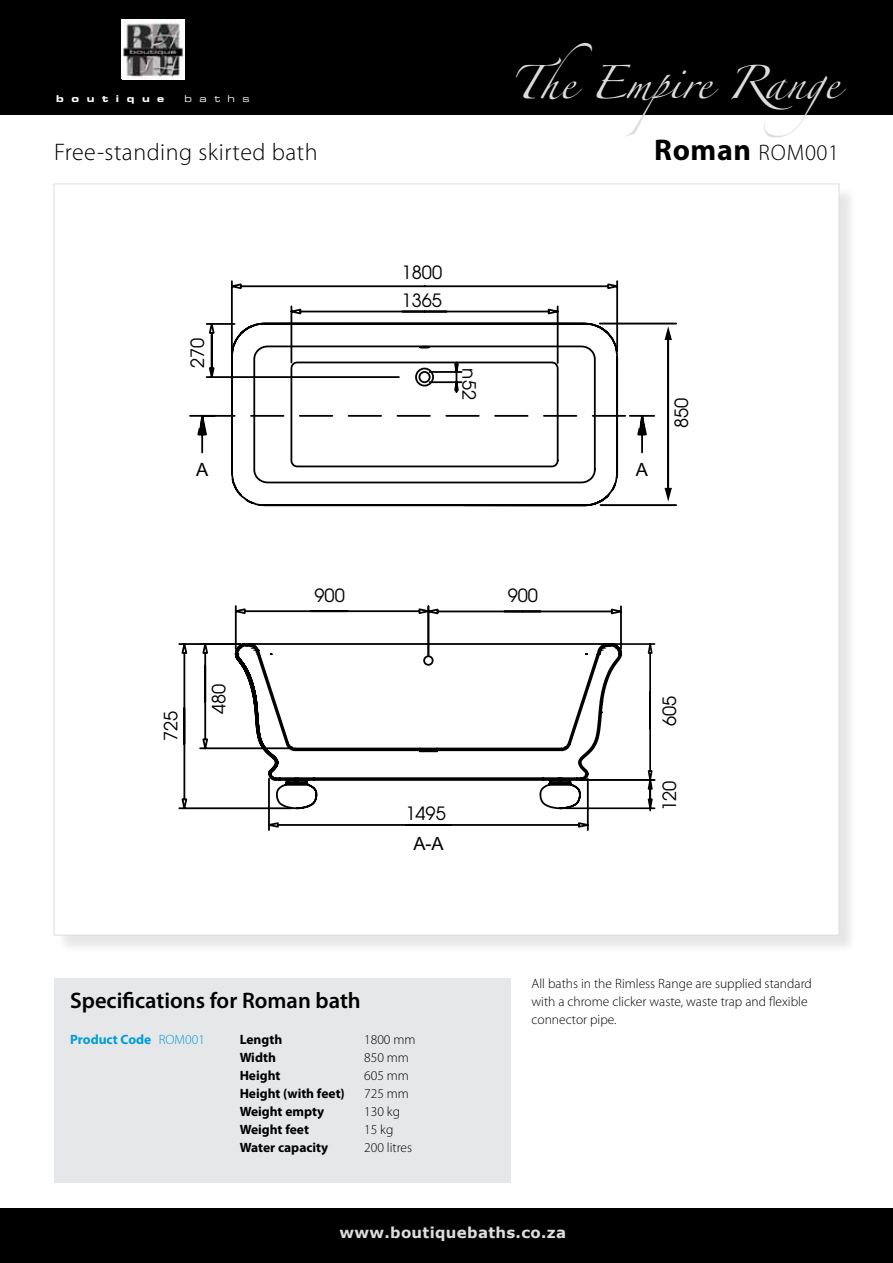
<style>
.page{position:relative;width:893px;height:1263px;background:#fff}
.page>*{position:absolute;margin:0;border:0;box-sizing:border-box;transform-origin:0 0}
.t1{font:30px "Zapfino";color:#dcddde}
.t2{font:300 24px "Myriad Pro";letter-spacing:.02em;color:#000}
.t3{font:600 22.5px "Myriad Pro";color:#000}
.t4{font:300 22.5px "Myriad Pro";letter-spacing:.03em;color:#000}
.t5{font:18.3px "Avant Garde";color:#000}
.t6{font:18.3px "Arial";color:#000}
.t7{font:700 15px "Verdana";letter-spacing:.02em;color:#dcddde}
.t8{font:300 13.5px/18px "Myriad Pro";color:#000}
.t9{font:700 13.5px "Myriad Pro";color:#000}
.t10{font:700 13.5px "Myriad Pro";color:#009dd8}
.t11{font:9.45px "Eurostile Bold Extended Two";letter-spacing:.8em;color:#fff}
.t12{font:9.45px "Eurostile Extended Two";letter-spacing:.8em;color:#fff}
.s1{font-weight:700;font-size:30px}
.s2{font-weight:300}
</style>
<div class="page">
<div style="left:54px;top:978px;width:456px;height:204px;background:#e6e7e8"></div>
<div style="left:0;top:1209px;width:893px;height:54px;background:#000"></div>
<div style="left:0;top:0;width:893px;height:115px;background:#000"></div>
<div style="left:122px;top:20px;width:63px;height:60px;background:#fff"></div>
<img style="left:122px;top:20px;width:62px;height:59px">
<div style="left:56px;top:186px;width:802px;height:768px;background:#000;opacity:.1"></div>
<div style="left:54px;top:184px;width:785px;height:751px;background:#fff;border:1px solid #dcddde"></div>
<svg style="left:231px;top:394px;width:388px;height:113px"></svg>
<svg style="left:205px;top:280px;width:414px;height:114px"></svg>
<svg style="left:189px;top:414px;width:467px;height:40px"></svg>
<svg style="left:178px;top:605px;width:478px;height:226px"></svg>
<hr style="left:600px;top:323px;width:76px;height:1px;background:#000">
<hr style="left:600px;top:504px;width:76px;height:2px;background:#000">
<hr style="left:667px;top:337px;width:2px;height:153px;background:#000">
<svg style="left:664px;top:326px;width:8px;height:14px"></svg>
<svg style="left:664px;top:488px;width:8px;height:14px"></svg>
<p class="t11" style="left:56px;top:92px;width:110px">boutique</p>
<p class="t12" style="left:185px;top:92px;width:67px">baths</p>
<h2 class="t2" style="left:54px;top:138px;width:265px">Free-standing skirted bath</h2>
<h3 class="t5" style="left:186px;top:368px;width:32px;rotate:-90deg">270</h3>
<h1 class="t1" style="left:510px;top:70px;width:360px">The Empire Range</h1>
<h3 class="t4" style="left:654px;top:139px;width:186px"><span class="s1">Roman</span> ROM001</h3>
<h3 class="t5" style="left:402px;top:261px;width:42px">1800</h3>
<h3 class="t5" style="left:402px;top:289px;width:42px">1365</h3>
<h3 class="t5" style="left:480px;top:367px;width:34px;rotate:90deg">n52</h3>
<h3 class="t5" style="left:670px;top:428px;width:32px;rotate:-90deg">850</h3>
<h3 class="t6" style="left:196px;top:459px;width:14px">A</h3>
<h3 class="t6" style="left:636px;top:459px;width:14px">A</h3>
<h3 class="t5" style="left:159px;top:741px;width:32px;rotate:-90deg">725</h3>
<h3 class="t5" style="left:207px;top:714px;width:32px;rotate:-90deg">480</h3>
<h3 class="t5" style="left:314px;top:584px;width:32px">900</h3>
<h3 class="t5" style="left:508px;top:584px;width:32px">900</h3>
<h3 class="t5" style="left:405px;top:802px;width:42px">1495</h3>
<h3 class="t6" style="left:413px;top:833px;width:32px">A-A</h3>
<h3 class="t5" style="left:658px;top:726px;width:32px;rotate:-90deg">605</h3>
<h3 class="t5" style="left:658px;top:811px;width:32px;rotate:-90deg">120</h3>
<h3 class="t3" style="left:70px;top:986px;width:292px">Specifications for Roman bath</h3>
<p class="t10" style="left:70px;top:1030px;width:136px">Product Code <span class="s2">ROM001</span></p>
<p class="t9" style="left:240px;top:1030px;width:44px">Length</p>
<p class="t8" style="left:364px;top:1030px;width:53px">1800 mm</p>
<p class="t9" style="left:240px;top:1048px;width:38px">Width</p>
<p class="t8" style="left:364px;top:1048px;width:46px">850 mm</p>
<p class="t9" style="left:240px;top:1066px;width:42px">Height</p>
<p class="t8" style="left:364px;top:1066px;width:46px">605 mm</p>
<p class="t9" style="left:240px;top:1084px;width:107px">Height (with feet)</p>
<p class="t8" style="left:364px;top:1084px;width:46px">725 mm</p>
<p class="t9" style="left:240px;top:1102px;width:86px">Weight empty</p>
<p class="t8" style="left:364px;top:1102px;width:37px">130 kg</p>
<p class="t9" style="left:240px;top:1120px;width:71px">Weight feet</p>
<p class="t8" style="left:364px;top:1120px;width:31px">15 kg</p>
<p class="t9" style="left:240px;top:1138px;width:90px">Water capacity</p>
<p class="t8" style="left:364px;top:1138px;width:49px">200 litres</p>
<p class="t8" style="left:531px;top:974px;width:282px">All baths in the Rimless Range are supplied standard with a chrome clicker waste, waste trap and flexible connector pipe.</p>
<p class="t7" style="left:340px;top:1223px;width:228px">www.boutiquebaths.co.za</p>
</div>
